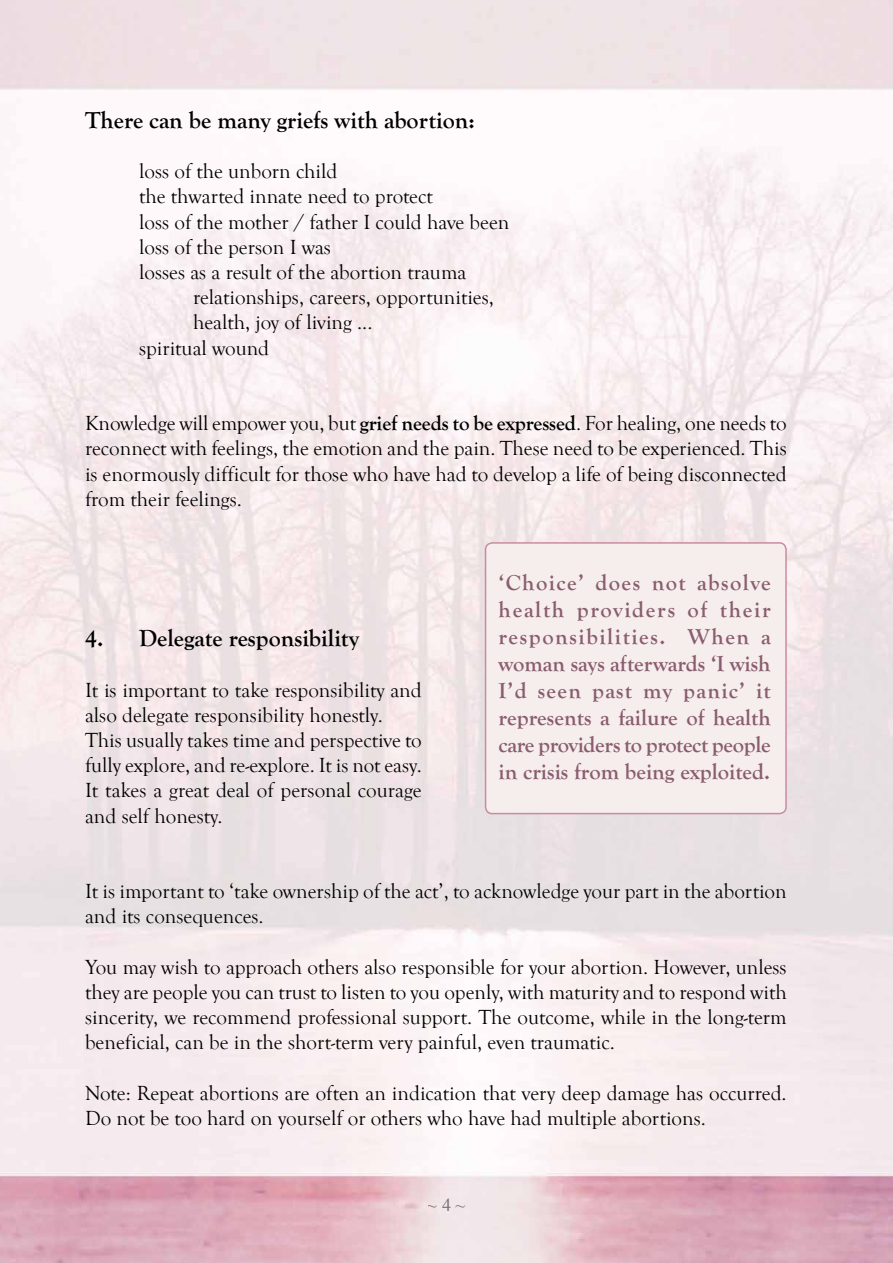
<style>
.page{position:relative;width:893px;height:1263px;background:#fff}
.page>*{position:absolute;margin:0;border:0;box-sizing:border-box;transform-origin:0 0}
.t1{font:700 24px "Goudy Old Style T";color:#000}
.t2{font:700 22.5px/27px "Goudy Old Style T";letter-spacing:-.005em;color:#895d6e;text-align:justify}
.t3{font:21px/25.2px "Goudy Old Style T";color:#000}
.t4{font:18px "Times New Roman";color:#000}
.s1{font-weight:700}
</style>
<div class="page">
<div style="left:486px;top:543px;width:300px;height:271px;background:#f6eded;border-radius:7px"></div>
<div style="left:485px;top:542px;width:302px;height:272px;border:2px solid #ca8ba1;border-radius:7px"></div>
<p class="t1" style="left:85px;top:106px;width:391px">There can be many griefs with abortion:</p>
<p class="t3" style="left:139px;top:159px;width:372px">loss of the unborn child<br>the thwarted innate need to protect<br>loss of the mother / father I could have been loss of the person I was<br>losses as a result of the abortion trauma</p>
<p class="t3" style="left:193px;top:285px;width:302px">relationships, careers, opportunities,</p>
<p class="t3" style="left:193px;top:310px;width:181px">health, joy of living ...</p>
<p class="t3" style="left:139px;top:336px;width:132px">spiritual wound</p>
<p class="t3" style="left:85px;top:411px;width:703px;text-align:justify">Knowledge will empower you, but <span class="s1">grief needs to be expressed</span>. For healing, one needs to reconnect with feelings, the emotion and the pain. These need to be experienced. This is enormously difficult for those who have had to develop a life of being disconnected from their feelings.</p>
<p class="t1" style="left:85px;top:625px;width:275px">4. Delegate responsibility</p>
<p class="t3" style="left:85px;top:678px;width:338px">It is important to take responsibility and also delegate responsibility honestly.<br>This usually takes time and perspective to fully explore, and re-explore. It is not easy.<br>It takes a great deal of personal courage and self honesty.</p>
<p class="t2" style="left:499px;top:569px;width:274px">‘Choice’ does not absolve health providers of their responsibilities. When a woman says afterwards ‘I wish I’d seen past my panic’ it represents a failure of health care providers to protect people in crisis from being exploited.</p>
<p class="t3" style="left:85px;top:879px;width:703px">It is important to ‘take ownership of the act’, to acknowledge your part in the abortion and its consequences.</p>
<p class="t3" style="left:85px;top:955px;width:703px;text-align:justify">You may wish to approach others also responsible for your abortion. However, unless they are people you can trust to listen to you openly, with maturity and to respond with sincerity, we recommend professional support. The outcome, while in the long-term beneficial, can be in the short-term very painful, even traumatic.</p>
<p class="t3" style="left:85px;top:1081px;width:703px">Note: Repeat abortions are often an indication that very deep damage has occurred.<br>Do not be too hard on yourself or others who have had multiple abortions.</p>
<p class="t4" style="left:428px;top:1192px;width:39px">~ 4 ~</p>
</div>
